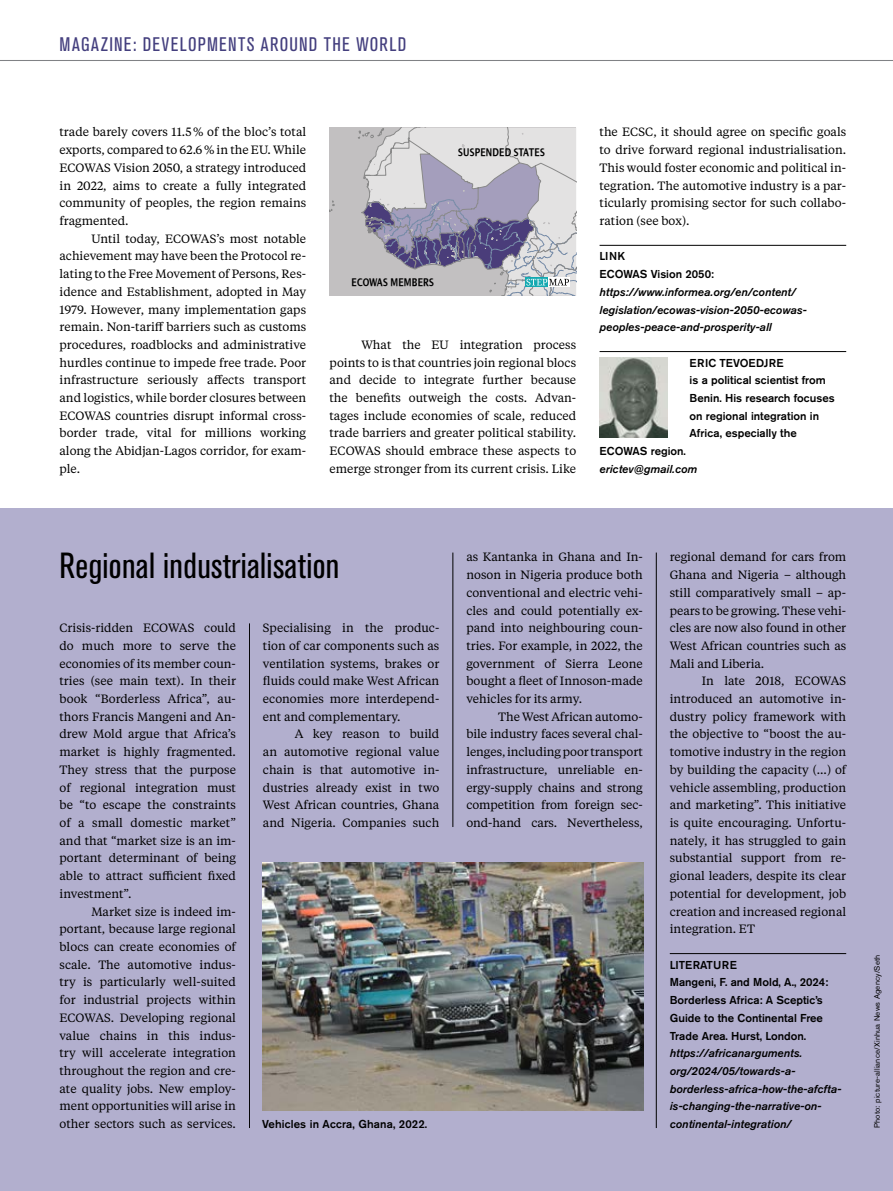
<style>
.page{position:relative;width:893px;height:1191px;background:#fff}
.page>*{position:absolute;margin:0;border:0;box-sizing:border-box;transform-origin:0 0}
.t1{font:condensed 36px "Akzidenz Grotesk BE";letter-spacing:.01em;color:#000}
.t2{font:condensed 19.5px "Akzidenz Grotesk BE";letter-spacing:.07em;color:#443f7e}
.t3{font:12px/17.7px "Tiempos Text";color:#000;text-align:justify}
.t4{font:600 condensed 12px "Dialog";letter-spacing:.015em;color:#000}
.t5{font:500 11.4px/17.7px "Akzidenz Grotesk BE";color:#000}
.t6{font:italic 500 11.4px/17.7px "Akzidenz Grotesk BE";color:#000}
.t7{font:7.8px "Akzidenz Grotesk BE";letter-spacing:.02em;color:#000}
</style>
<div class="page">
<hr style="left:0;top:60px;width:893px;height:1px;background:#808285">
<hr style="left:600px;top:245px;width:246px;height:1px;background:#000">
<hr style="left:600px;top:351px;width:246px;height:1px;background:#000">
<img style="left:600px;top:358px;width:67px;height:79px">
<div style="left:0;top:508px;width:893px;height:683px;background:#b2afce"></div>
<hr style="left:670px;top:953px;width:176px;height:1px;background:#000">
<hr style="left:453px;top:552px;width:1px;height:275px;background:#000">
<hr style="left:249px;top:623px;width:1px;height:505px;background:#000">
<hr style="left:656px;top:552px;width:1px;height:576px;background:#000">
<img style="left:262px;top:862px;width:382px;height:248px">
<svg style="left:330px;top:128px;width:246px;height:168px;background:#b8b7c2"></svg>
<h2 class="t2" style="left:60px;top:33px;width:348px">MAGAZINE: DEVELOPMENTS AROUND THE WORLD</h2>
<p class="t3" style="left:60px;top:123px;width:248px">trade barely covers 11.5% of the bloc’s total exports, compared to 62.6% in the EU. While ECOWAS Vision 2050, a strategy introduced in 2022, aims to create a fully integrated community of peoples, the region remains fragmented.</p>
<p class="t3" style="left:60px;top:229px;width:248px;text-indent:32px">Until today, ECOWAS’s most notable achievement may have been the Protocol re&shy;lating to the Free Movement of Persons, Res&shy;idence and Establishment, adopted in May 1979. However, many implementation gaps remain. Non-tariff barriers such as customs procedures, roadblocks and administrative hurdles continue to impede free trade. Poor infrastructure seriously affects transport and logistics, while border closures between ECOWAS countries disrupt informal cross&shy;border trade, vital for millions working along the Abidjan-Lagos corridor, for exam&shy;ple.</p>
<p class="t4" style="left:458px;top:145px;width:88px">SUSPENDED STATES</p>
<p class="t4" style="left:352px;top:276px;width:84px">ECOWAS MEMBERS</p>
<p class="t3" style="left:330px;top:335px;width:248px;text-indent:32px">What the EU integration process points to is that countries join regional blocs and decide to integrate further because the benefits outweigh the costs. Advan&shy;tages include economies of scale, reduced trade barriers and greater political stability.<br>ECOWAS should embrace these aspects to emerge stronger from its current crisis. Like</p>
<p class="t3" style="left:600px;top:123px;width:248px">the ECSC, it should agree on specific goals to drive forward regional industrialisation.<br>This would foster economic and political in&shy;tegration. The automotive industry is a par&shy;ticularly promising sector for such collabo&shy;ration (see box).</p>
<p class="t5" style="left:600px;top:247px;width:116px">LINK<br>ECOWAS Vision 2050:</p>
<p class="t6" style="left:600px;top:283px;width:209px">https://www.informea.org/en/content/ legislation/ecowas-vision-2050-ecowas&shy;peoples-peace-and-prosperity-all</p>
<p class="t5" style="left:690px;top:353px;width:147px">ERIC TEVOEDJRE<br>is a political scientist from<br>Benin. His research focuses on regional integration in<br>Africa, especially the</p>
<p class="t5" style="left:600px;top:442px;width:88px">ECOWAS region.</p>
<p class="t6" style="left:600px;top:460px;width:99px">erictev@gmail.com</p>
<h1 class="t1" style="left:60px;top:545px;width:281px">Regional industrialisation</h1>
<p class="t3" style="left:60px;top:618px;width:178px">Crisis-ridden ECOWAS could do much more to serve the economies of its member coun&shy;tries (see main text). In their book “Borderless Africa”, au&shy;thors Francis Mangeni and An&shy;drew Mold argue that Africa’s market is highly fragmented.<br>They stress that the purpose of regional integration must be “to escape the constraints of a small domestic market” and that “market size is an im&shy;portant determinant of being able to attract sufficient fixed investment”.</p>
<p class="t3" style="left:60px;top:902px;width:178px;text-indent:32px">Market size is indeed im&shy;portant, because large regional blocs can create economies of scale. The automotive indus&shy;try is particularly well-suited for industrial projects within ECOWAS. Developing regional value chains in this indus&shy;try will accelerate integration throughout the region and cre&shy;ate quality jobs. New employ&shy;ment opportunities will arise in other sectors such as services.</p>
<p class="t3" style="left:263px;top:618px;width:178px">Specialising in the produc&shy;tion of car components such as ventilation systems, brakes or fluids could make West African economies more interdepend&shy;ent and complementary.</p>
<p class="t3" style="left:263px;top:725px;width:178px;text-indent:32px">A key reason to build an automotive regional value chain is that automotive in&shy;dustries already exist in two West African countries, Ghana and Nigeria. Companies such</p>
<p class="t5" style="left:262px;top:1115px;width:167px">Vehicles in Accra, Ghana, 2022.</p>
<p class="t3" style="left:466px;top:548px;width:178px">as Kantanka in Ghana and In&shy;noson in Nigeria produce both conventional and electric vehi&shy;cles and could potentially ex&shy;pand into neighbouring coun&shy;tries. For example, in 2022, the government of Sierra Leone bought a fleet of Innoson-made vehicles for its army.</p>
<p class="t3" style="left:466px;top:707px;width:178px;text-indent:32px">The West African automo&shy;bile industry faces several chal&shy;lenges, including poor transport infrastructure, unreliable en&shy;ergy-supply chains and strong competition from foreign sec&shy;ond-hand cars. Nevertheless,</p>
<p class="t3" style="left:670px;top:548px;width:178px">regional demand for cars from Ghana and Nigeria – although still comparatively small – ap&shy;pears to be growing. These vehi&shy;cles are now also found in other West African countries such as Mali and Liberia.</p>
<p class="t3" style="left:670px;top:671px;width:178px;text-indent:32px">In late 2018, ECOWAS introduced an automotive in&shy;dustry policy framework with the objective to “boost the au&shy;tomotive industry in the region by building the capacity (...) of vehicle assembling, production and marketing”. This initiative is quite encouraging. Unfortu&shy;nately, it has struggled to gain substantial support from re&shy;gional leaders, despite its clear potential for development, job creation and increased regional integration. ET</p>
<p class="t5" style="left:670px;top:955px;width:160px">LITERATURE<br>Mangeni, F. and Mold, A., 2024:<br>Borderless Africa: A Sceptic’s<br>Guide to the Continental Free<br>Trade Area. Hurst, London.</p>
<p class="t6" style="left:670px;top:1044px;width:173px">https://africanarguments. org/2024/05/towards-a&shy;borderless-africa-how-the-afcfta&shy;is-changing-the-narrative-on&shy;continental-integration/</p>
<p class="t7" style="left:872px;top:1128px;width:175px;rotate:-90deg">Photo: picture-alliance/Xinhua News Agency/Seth</p>
</div>
